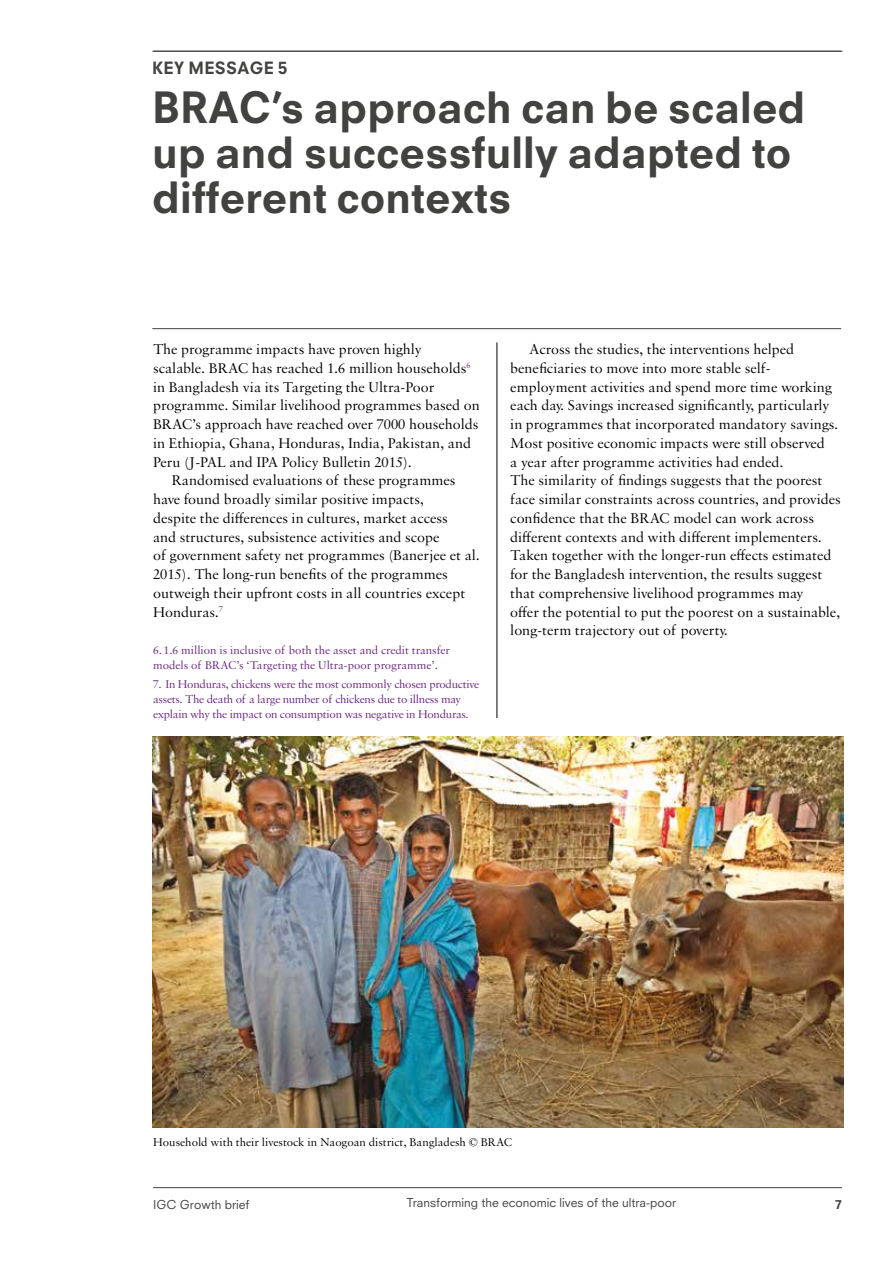
<style>
.page{position:relative;width:893px;height:1263px;background:#fff}
.page>*{position:absolute;margin:0;border:0;box-sizing:border-box;transform-origin:0 0}
.t1{font:800 42px/45px "Neuzeit SLT Std";color:#424241}
.t2{font:800 16.5px "Neuzeit SLT Std";letter-spacing:.02em;color:#424241}
.t3{font:15px/18.8px "Sabon MT Std";color:#000}
.t4{font:12px/15px "Sabon MT Std";letter-spacing:-.02em;color:#6a2481}
.t5{font:12px/15px "Sabon MT Std";color:#6a2481}
.t6{font:12px "Sabon MT Std";color:#000}
.t7{font:12px "Neuzeit SLT Std";color:#424241}
.t8{font:800 12px "Neuzeit SLT Std";color:#424241}
</style>
<div class="page">
<hr style="left:153px;top:1187px;width:689px;height:1px;background:#424241">
<hr style="left:154px;top:51px;width:688px;height:1px;background:#424241">
<hr style="left:152px;top:51px;width:689px;height:1px;background:#424241">
<hr style="left:497px;top:342px;width:1px;height:376px;background:#000">
<hr style="left:152px;top:328px;width:689px;height:1px;background:#424241">
<img style="left:153px;top:737px;width:690px;height:390px">
<p class="t2" style="left:152px;top:58px;width:137px">KEY MESSAGE 5</p>
<h1 class="t1" style="left:152px;top:85px;width:655px">BRAC’s approach can be scaled up and successfully adapted to different contexts</h1>
<p class="t3" style="left:153px;top:339px;width:271px">The programme impacts have proven highly</p>
<p class="t3" style="left:153px;top:358px;width:319px">scalable. BRAC has reached 1.6 million households<sup>6</sup></p>
<p class="t3" style="left:153px;top:377px;width:283px">in Bangladesh via its Targeting the Ultra-Poor</p>
<p class="t3" style="left:153px;top:396px;width:328px">programme. Similar livelihood programmes based on</p>
<p class="t3" style="left:153px;top:414px;width:327px">BRAC’s approach have reached over 7000 households</p>
<p class="t3" style="left:153px;top:433px;width:319px">in Ethiopia, Ghana, Honduras, India, Pakistan, and</p>
<p class="t3" style="left:153px;top:452px;width:260px">Peru (J-PAL and IPA Policy Bulletin 2015).</p>
<p class="t3" style="left:172px;top:471px;width:285px">Randomised evaluations of these programmes</p>
<p class="t3" style="left:153px;top:489px;width:272px">have found broadly similar positive impacts,</p>
<p class="t3" style="left:153px;top:508px;width:296px">despite the differences in cultures, market access</p>
<p class="t3" style="left:153px;top:527px;width:288px">and structures, subsistence activities and scope</p>
<p class="t3" style="left:153px;top:546px;width:328px">of government safety net programmes (Banerjee et al.</p>
<p class="t3" style="left:153px;top:564px;width:296px">2015). The long-run benefits of the programmes</p>
<p class="t3" style="left:153px;top:583px;width:314px">outweigh their upfront costs in all countries except</p>
<p class="t3" style="left:153px;top:602px;width:72px">Honduras.<sup>7</sup></p>
<p class="t5" style="left:153px;top:642px;width:299px">6. 1.6 million is inclusive of both the asset and credit transfer models of BRAC’s ‘Targeting the Ultra-poor programme’.</p>
<p class="t4" style="left:153px;top:676px;width:328px">7. In Honduras, chickens were the most commonly chosen productive assets. The death of a large number of chickens due to illness may explain why the impact on consumption was negative in Honduras.</p>
<p class="t3" style="left:510px;top:339px;width:332px;text-indent:19px">Across the studies, the interventions helped beneficiaries to move into more stable self&shy;employment activities and spend more time working each day. Savings increased significantly, particularly in programmes that incorporated mandatory savings.<br>Most positive economic impacts were still observed<br>a year after programme activities had ended.<br>The similarity of findings suggests that the poorest face similar constraints across countries, and provides confidence that the BRAC model can work across different contexts and with different implementers.<br>Taken together with the longer-run effects estimated for the Bangladesh intervention, the results suggest that comprehensive livelihood programmes may<br>offer the potential to put the poorest on a sustainable, long-term trajectory out of poverty.</p>
<p class="t6" style="left:153px;top:1135px;width:360px">Household with their livestock in Naogoan district, Bangladesh © BRAC</p>
<p class="t7" style="left:153px;top:1197px;width:98px">IGC Growth brief</p>
<p class="t7" style="left:407px;top:1195px;width:271px">Transforming the economic lives of the ultra-poor</p>
<p class="t8" style="left:835px;top:1197px;width:8px">7</p>
</div>
